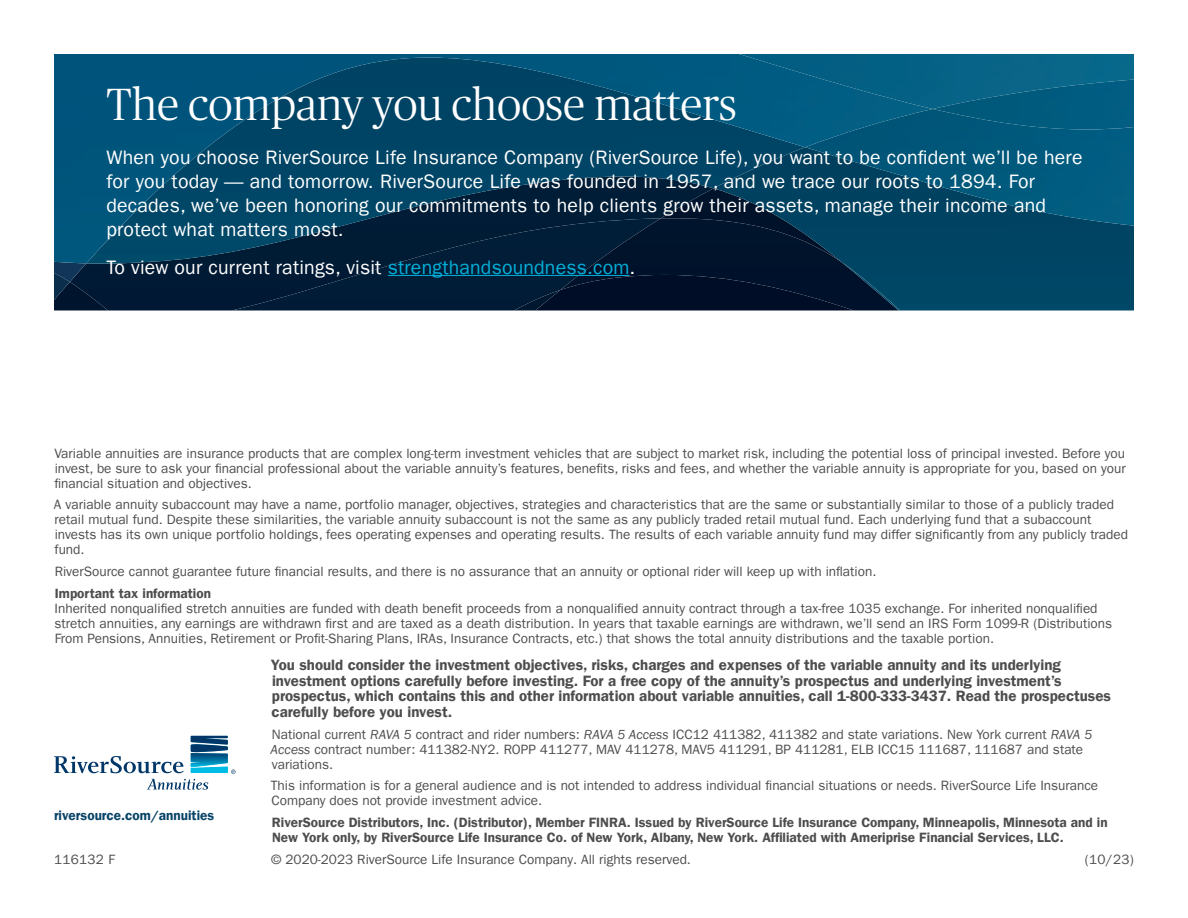
<style>
.page{position:relative;width:1188px;height:918px;background:#fff}
.page>*{position:absolute;margin:0;border:0;box-sizing:border-box;transform-origin:0 0}
.t1{font:300 45px "Publico Headline";color:#fff}
.t2{font:19.5px/24px "ITC Frank Gofor Ameriprise";letter-spacing:.01em;color:#fff}
.t3{font:15px/15.8px "ITC Frank Gofor Ameriprise Dm";color:#4d4d4f}
.t4{font:13.5px/15px "ITC Frank Gofor Ameriprise";color:#4d4d4f}
.t5{font:13.5px/15px "ITC Frank Gofor Ameriprise Dm";color:#4d4d4f}
.t6{font:13.5px "ITC Frank Gofor Ameriprise Dm";color:#074367}
.s1{color:#00b0da}
.s2{font-style:italic}
</style>
<div class="page">
<svg style="left:54px;top:736px;width:182px;height:54px"></svg>
<img style="left:86px;top:264px;width:628px;height:46px">
<img style="left:54px;top:263px;width:32px;height:19px">
<img style="left:54px;top:282px;width:54px;height:28px">
<img style="left:54px;top:273px;width:16px;height:27px">
<div style="left:933px;top:54px;width:201px;height:26px;background:#086589"></div>
<img style="left:933px;top:80px;width:201px;height:29px">
<img style="left:54px;top:54px;width:879px;height:209px">
<img style="left:714px;top:147px;width:420px;height:163px">
<img style="left:805px;top:109px;width:329px;height:117px">
<hr style="left:388px;top:275px;width:242px;height:1px;background:#00b0da">
<h1 class="t1" style="left:106px;top:74px;width:632px">The company you choose matters</h1>
<p class="t2" style="left:106px;top:146px;width:978px">When you choose RiverSource Life Insurance Company (RiverSource Life), you want to be confident we’ll be here for you today — and tomorrow. RiverSource Life was founded in 1957, and we trace our roots to 1894. For decades, we’ve been honoring our commitments to help clients grow their assets, manage their income and protect what matters most.</p>
<h2 class="t2" style="left:106px;top:255px;width:530px">To view our current ratings, visit <span class="s1">strengthandsoundness.com</span>.</h2>
<p class="t4" style="left:54px;top:446px;width:1073px;text-align:justify">Variable annuities are insurance products that are complex long-term investment vehicles that are subject to market risk, including the potential loss of principal invested. Before you invest, be sure to ask your financial professional about the variable annuity’s features, benefits, risks and fees, and whether the variable annuity is appropriate for you, based on your financial situation and objectives.</p>
<p class="t4" style="left:54px;top:497px;width:1076px">A variable annuity subaccount may have a name, portfolio manager, objectives, strategies and characteristics that are the same or substantially similar to those of a publicly traded retail mutual fund. Despite these similarities, the variable annuity subaccount is not the same as any publicly traded retail mutual fund. Each underlying fund that a subaccount invests has its own unique portfolio holdings, fees operating expenses and operating results. The results of each variable annuity fund may differ significantly from any publicly traded fund.</p>
<p class="t4" style="left:55px;top:564px;width:823px">RiverSource cannot guarantee future financial results, and there is no assurance that an annuity or optional rider will keep up with inflation.</p>
<p class="t5" style="left:55px;top:586px;width:158px">Important tax information</p>
<p class="t4" style="left:54px;top:601px;width:1059px">Inherited nonqualified stretch annuities are funded with death benefit proceeds from a nonqualified annuity contract through a tax-free 1035 exchange. For inherited nonqualified stretch annuities, any earnings are withdrawn first and are taxed as a death distribution. In years that taxable earnings are withdrawn, we’ll send an IRS Form 1099-R (Distributions<br>From Pensions, Annuities, Retirement or Profit-Sharing Plans, IRAs, Insurance Contracts, etc.) that shows the total annuity distributions and the taxable portion.</p>
<p class="t3" style="left:271px;top:657px;width:842px">You should consider the investment objectives, risks, charges and expenses of the variable annuity and its underlying investment options carefully before investing. For a free copy of the annuity’s prospectus and underlying investment’s prospectus, which contains this and other information about variable annuities, call 1-800-333-3437. Read the prospectuses carefully before you invest.</p>
<p class="t4" style="left:271px;top:727px;width:823px">National current <span class="s2">RAVA 5</span> contract and rider numbers: <span class="s2">RAVA 5 Access</span> ICC12 411382, 411382 and state variations. New York current <span class="s2">RAVA 5<br>Access</span> contract number: 411382-NY2. ROPP 411277, MAV 411278, MAV5 411291, BP 411281, ELB ICC15 111687, 111687 and state variations.</p>
<p class="t4" style="left:271px;top:779px;width:829px">This information is for a general audience and is not intended to address individual financial situations or needs. RiverSource Life Insurance<br>Company does not provide investment advice.</p>
<p class="t5" style="left:272px;top:815px;width:837px">RiverSource Distributors, Inc. (Distributor), Member FINRA. Issued by RiverSource Life Insurance Company, Minneapolis, Minnesota and in<br>New York only, by RiverSource Life Insurance Co. of New York, Albany, New York. Affiliated with Ameriprise Financial Services, LLC.</p>
<p class="t4" style="left:271px;top:852px;width:421px">© 2020-2023 RiverSource Life Insurance Company. All rights reserved.</p>
<p class="t6" style="left:54px;top:807px;width:162px">riversource.com/annuities</p>
<p class="t4" style="left:54px;top:852px;width:63px">116132 F</p>
<p class="t4" style="left:1085px;top:852px;width:51px">(10/23)</p>
</div>
